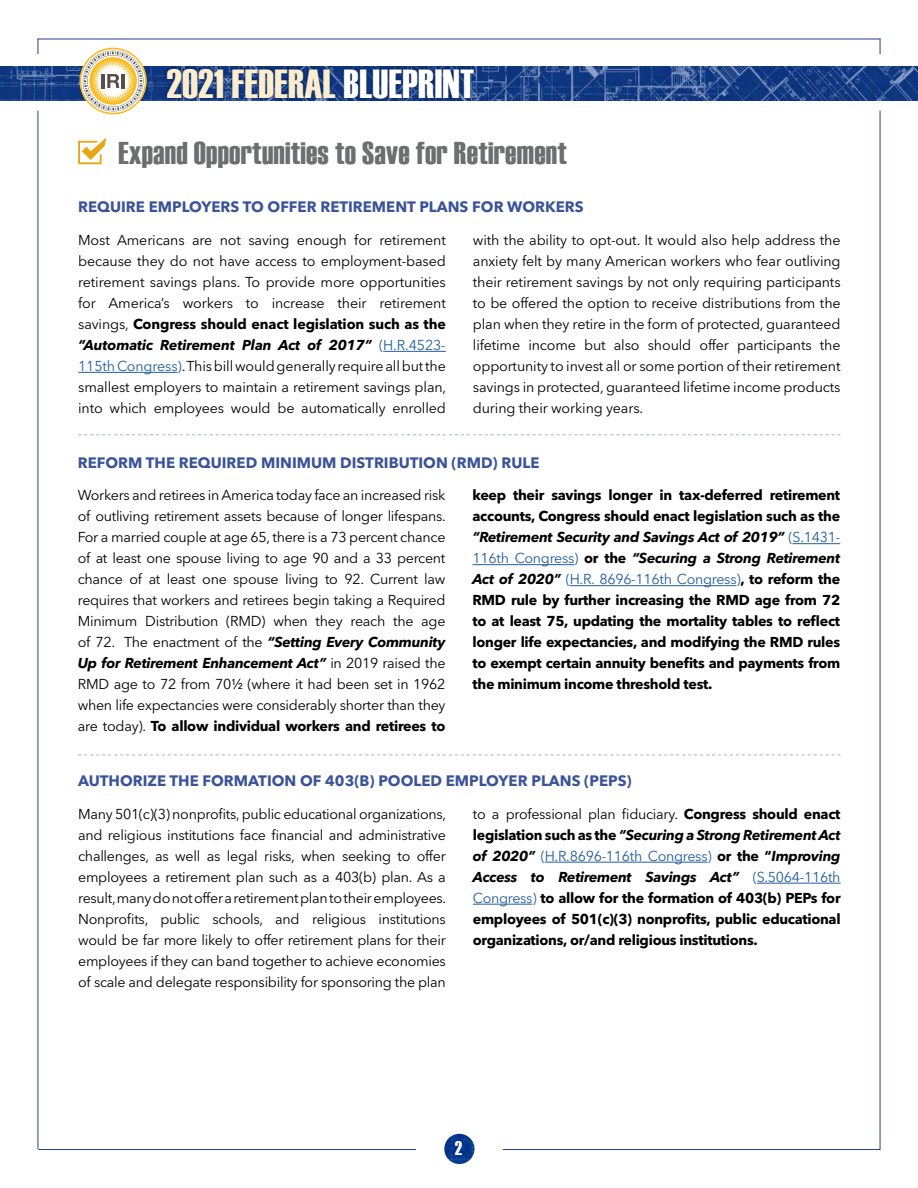
<style>
.page{position:relative;width:918px;height:1188px;background:#fff}
.page>*{position:absolute;margin:0;border:0;box-sizing:border-box;transform-origin:0 0}
.t1{font:40.5px "Haettenschweiler";letter-spacing:.01em;color:#faedd0}
.t2{font:31.5px "Haettenschweiler";letter-spacing:.01em;color:#6d6e70}
.t3{font:19.5px "Haettenschweiler";color:#fff}
.t4{font:700 15px "Avenir Next LT Pro";color:#3a5399}
.t5{font:14.25px/21px "Avenir Next LT Pro";letter-spacing:-.02em;color:#000;text-align:justify}
.t6{font:700 14.25px/21px "Avenir Next LT Pro";letter-spacing:-.02em;color:#000;text-align:justify}
.s1{color:#fff}
.s2{font-weight:700}
.s3{font-weight:700;font-style:italic}
.s4{color:#205d9e}
.s5{font-style:italic}
.s6{font-weight:400;color:#205d9e}
.s7{font-weight:400}
</style>
<div class="page">
<img style="left:0;top:66px;width:918px;height:34px">
<img style="left:444px;top:1134px;width:31px;height:30px;border-radius:15px">
<svg style="left:80px;top:48px;width:66px;height:66px"></svg>
<hr style="left:121px;top:74px;width:3px;height:14px;background:#594f4a">
<div style="left:164px;top:65px;width:313px;height:37px;background:#000;opacity:.43"></div>
<hr style="left:38px;top:39px;width:842px;height:1px;background:#24408e">
<svg style="left:38px;top:39px;width:1px;height:15px"></svg>
<hr style="left:38px;top:111px;width:1px;height:1038px;background:#24408e">
<svg style="left:880px;top:39px;width:1px;height:15px"></svg>
<hr style="left:880px;top:111px;width:1px;height:1038px;background:#24408e">
<hr style="left:503px;top:1149px;width:377px;height:1px;background:#24408e">
<hr style="left:38px;top:1149px;width:378px;height:1px;background:#24408e">
<hr style="left:383px;top:351px;width:63px;height:1px;background:#205d9e">
<hr style="left:78px;top:372px;width:100px;height:1px;background:#205d9e">
<svg style="left:78px;top:138px;width:28px;height:26px"></svg>
<hr style="left:793px;top:543px;width:47px;height:1px;background:#205d9e">
<hr style="left:473px;top:564px;width:101px;height:1px;background:#205d9e">
<hr style="left:570px;top:585px;width:166px;height:1px;background:#205d9e">
<hr style="left:545px;top:862px;width:162px;height:1px;background:#205d9e">
<hr style="left:757px;top:883px;width:84px;height:1px;background:#205d9e">
<hr style="left:473px;top:904px;width:59px;height:1px;background:#205d9e">
<svg style="left:78px;top:434px;width:763px;height:1px"></svg>
<svg style="left:78px;top:755px;width:763px;height:1px"></svg>
<h1 class="t1" style="left:167px;top:69px;width:309px">2021 FEDERAL <span class="s1">BLUEPRINT</span></h1>
<h2 class="t2" style="left:119px;top:142px;width:450px">Expand Opportunities to Save for Retirement</h2>
<p class="t4" style="left:78px;top:201px;width:507px">REQUIRE EMPLOYERS TO OFFER RETIREMENT PLANS FOR WORKERS</p>
<p class="t5" style="left:78px;top:230px;width:370px">Most Americans are not saving enough for retirement because they do not have access to employment-based retirement savings plans. To provide more opportunities for America’s workers to increase their retirement savings, <span class="s2">Congress should enact legislation such as the </span><span class="s3">“Automatic Retirement Plan Act of 2017”</span> <span class="s4">(H.R.4523- 115th Congress)</span>. This bill would generally require all but the smallest employers to maintain a retirement savings plan, into which employees would be automatically enrolled</p>
<p class="t5" style="left:473px;top:231px;width:369px">with the ability to opt-out. It would also help address the anxiety felt by many American workers who fear outliving their retirement savings by not only requiring participants to be offered the option to receive distributions from the plan when they retire in the form of protected, guaranteed lifetime income but also should offer participants the opportunity to invest all or some portion of their retirement savings in protected, guaranteed lifetime income products during their working years.</p>
<p class="t4" style="left:78px;top:457px;width:463px">REFORM THE REQUIRED MINIMUM DISTRIBUTION (RMD) RULE</p>
<p class="t5" style="left:78px;top:486px;width:370px">Workers and retirees in America today face an increased risk of outliving retirement assets because of longer lifespans.<br>For a married couple at age 65, there is a 73 percent chance of at least one spouse living to age 90 and a 33 percent chance of at least one spouse living to 92. Current law requires that workers and retirees begin taking a Required Minimum Distribution (RMD) when they reach the age of 72. The enactment of the <span class="s3">“Setting Every Community Up for Retirement Enhancement Act”</span> in 2019 raised the RMD age to 72 from 70½ (where it had been set in 1962 when life expectancies were considerably shorter than they are today). <span class="s2">To allow individual workers and retirees to</span></p>
<p class="t6" style="left:472px;top:486px;width:369px">keep their savings longer in tax-deferred retirement accounts, Congress should enact legislation such as the <span class="s5">“Retirement Security and Savings Act of 2019”</span> <span class="s6">(S.1431- 116th Congress)</span> or the <span class="s5">“Securing a Strong Retirement Act of 2020”</span> <span class="s6">(H.R. 8696-116th Congress)</span>, to reform the RMD rule by further increasing the RMD age from 72 to at least 75, updating the mortality tables to reflect longer life expectancies, and modifying the RMD rules to exempt certain annuity benefits and payments from the minimum income threshold test.</p>
<p class="t4" style="left:78px;top:774px;width:555px">AUTHORIZE THE FORMATION OF 403(B) POOLED EMPLOYER PLANS (PEPS)</p>
<p class="t5" style="left:78px;top:804px;width:370px">Many 501(c)(3) nonprofits, public educational organizations, and religious institutions face financial and administrative challenges, as well as legal risks, when seeking to offer employees a retirement plan such as a 403(b) plan. As a result, many do not offer a retirement plan to their employees.<br>Nonprofits, public schools, and religious institutions would be far more likely to offer retirement plans for their employees if they can band together to achieve economies of scale and delegate responsibility for sponsoring the plan</p>
<p class="t6" style="left:473px;top:804px;width:369px"><span class="s7">to a professional plan fiduciary.</span> Congress should enact legislation such as the <span class="s5">“Securing a Strong Retirement Act of 2020”</span> <span class="s6">(H.R.8696-116th Congress)</span> or the “<span class="s5">Improving Access to Retirement Savings Act”</span> <span class="s6">(S.5064-116th Congress)</span> to allow for the formation of 403(b) PEPs for employees of 501(c)(3) nonprofits, public educational organizations, or/and religious institutions.</p>
<h3 class="t3" style="left:455px;top:1142px;width:9px">2</h3>
</div>
